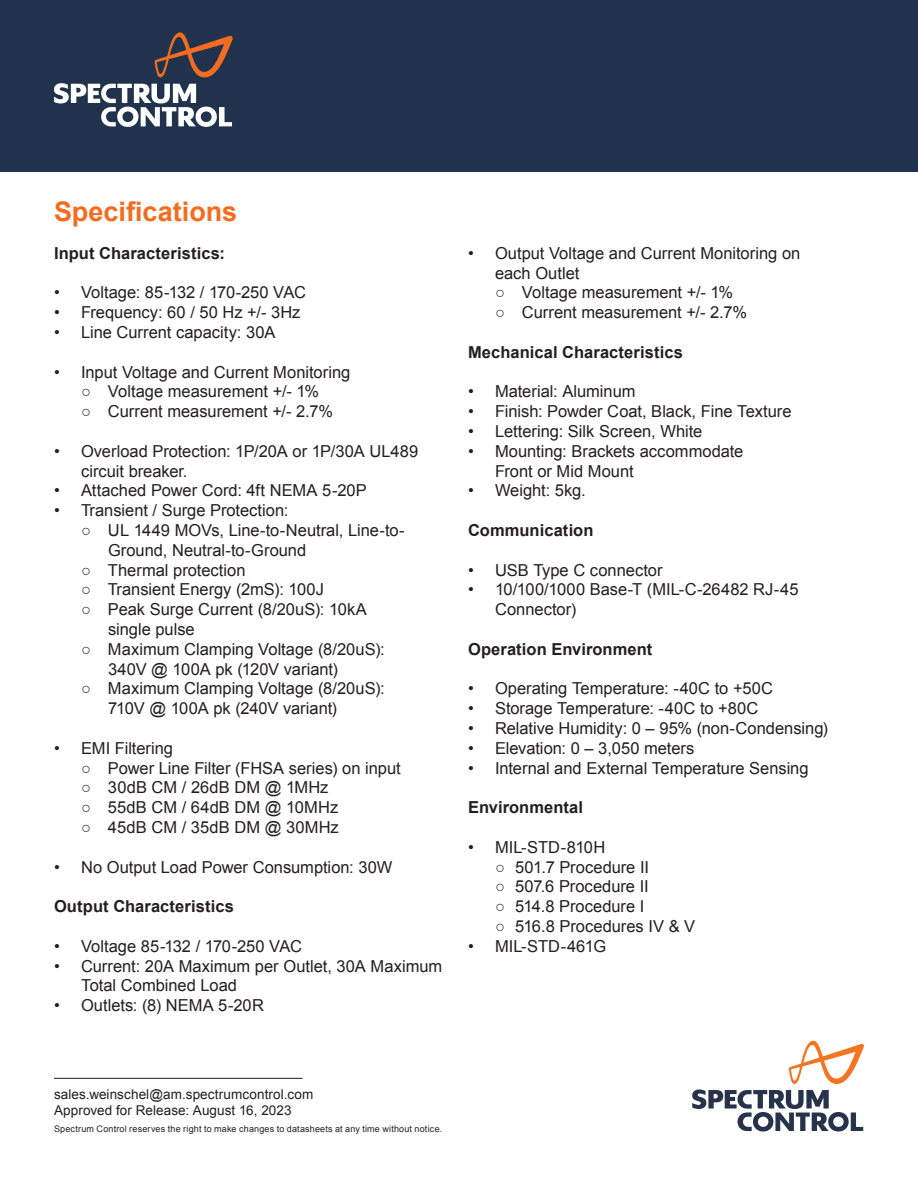
<style>
.page{position:relative;width:918px;height:1188px;background:#fff}
.page>*{position:absolute;margin:0;border:0;box-sizing:border-box;transform-origin:0 0}
.t1{font:700 27px "Arial";color:#f36c21}
.t2{font:16.5px/19.8px "Arial";color:#231f20}
.t3{font:700 16.5px "Arial";letter-spacing:.005em;color:#231f20}
.t4{font:13.5px/16.2px "Arial";letter-spacing:.01em;color:#231f20}
.t5{font:9px "Arial";letter-spacing:.02em;color:#231f20}
</style>
<div class="page">
<div style="left:0;top:0;width:918px;height:172px;background:#21334c"></div>
<svg style="left:155px;top:32px;width:78px;height:45px"></svg>
<svg style="left:54px;top:83px;width:178px;height:44px"></svg>
<hr style="left:54px;top:1078px;width:248px;height:1px;background:#231f20">
<svg style="left:789px;top:1041px;width:75px;height:43px"></svg>
<svg style="left:692px;top:1090px;width:171px;height:42px"></svg>
<p class="t1" style="left:54px;top:193px;width:185px">Specifications</p>
<p class="t3" style="left:54px;top:242px;width:173px">Input Characteristics:</p>
<p class="t2" style="left:54px;top:283px;width:254px">• Voltage: 85-132 / 170-250 VAC</p>
<p class="t2" style="left:54px;top:303px;width:248px">• Frequency: 60 / 50 Hz +/- 3Hz</p>
<p class="t2" style="left:54px;top:322px;width:223px">• Line Current capacity: 30A</p>
<p class="t2" style="left:54px;top:362px;width:298px">• Input Voltage and Current Monitoring</p>
<p class="t2" style="left:81px;top:382px;width:240px">○ Voltage measurement +/- 1%</p>
<p class="t2" style="left:81px;top:402px;width:254px">○ Current measurement +/- 2.7%</p>
<p class="t2" style="left:81px;top:441px;width:339px;text-indent:-27px">• Overload Protection: 1P/20A or 1P/30A UL489 circuit breaker.</p>
<p class="t2" style="left:54px;top:481px;width:314px">• Attached Power Cord: 4ft NEMA 5-20P</p>
<p class="t2" style="left:54px;top:501px;width:236px">• Transient / Surge Protection:</p>
<p class="t2" style="left:108px;top:520px;width:298px;text-indent:-27px">○ UL 1449 MOVs, Line-to-Neutral, Line-to-<br>Ground, Neutral-to-Ground</p>
<p class="t2" style="left:81px;top:560px;width:166px">○ Thermal protection</p>
<p class="t2" style="left:81px;top:580px;width:245px">○ Transient Energy (2mS): 100J</p>
<p class="t2" style="left:108px;top:600px;width:260px;text-indent:-27px">○ Peak Surge Current (8/20uS): 10kA single pulse</p>
<p class="t2" style="left:108px;top:639px;width:278px;text-indent:-27px">○ Maximum Clamping Voltage (8/20uS):<br>340V @ 100A pk (120V variant)</p>
<p class="t2" style="left:108px;top:679px;width:278px;text-indent:-27px">○ Maximum Clamping Voltage (8/20uS):<br>710V @ 100A pk (240V variant)</p>
<p class="t2" style="left:54px;top:738px;width:121px">• EMI Filtering</p>
<p class="t2" style="left:81px;top:758px;width:321px">○ Power Line Filter (FHSA series) on input</p>
<p class="t2" style="left:81px;top:778px;width:249px">○ 30dB CM / 26dB DM @ 1MHz</p>
<p class="t2" style="left:81px;top:798px;width:259px">○ 55dB CM / 64dB DM @ 10MHz</p>
<p class="t2" style="left:81px;top:817px;width:259px">○ 45dB CM / 35dB DM @ 30MHz</p>
<p class="t2" style="left:54px;top:857px;width:340px">• No Output Load Power Consumption: 30W</p>
<p class="t3" style="left:54px;top:895px;width:182px">Output Characteristics</p>
<p class="t2" style="left:54px;top:936px;width:249px">• Voltage 85-132 / 170-250 VAC</p>
<p class="t2" style="left:81px;top:956px;width:363px;text-indent:-27px">• Current: 20A Maximum per Outlet, 30A Maximum<br>Total Combined Load</p>
<p class="t2" style="left:54px;top:996px;width:211px">• Outlets: (8) NEMA 5-20R</p>
<p class="t2" style="left:495px;top:243px;width:307px;text-indent:-27px">• Output Voltage and Current Monitoring on each Outlet</p>
<p class="t2" style="left:495px;top:283px;width:240px">○ Voltage measurement +/- 1%</p>
<p class="t2" style="left:495px;top:303px;width:254px">○ Current measurement +/- 2.7%</p>
<p class="t3" style="left:468px;top:341px;width:217px">Mechanical Characteristics</p>
<p class="t2" style="left:468px;top:382px;width:169px">• Material: Aluminum</p>
<p class="t2" style="left:468px;top:402px;width:325px">• Finish: Powder Coat, Black, Fine Texture</p>
<p class="t2" style="left:468px;top:421px;width:236px">• Lettering: Silk Screen, White</p>
<p class="t2" style="left:495px;top:441px;width:250px;text-indent:-27px">• Mounting: Brackets accommodate<br>Front or Mid Mount</p>
<p class="t2" style="left:468px;top:481px;width:119px">• Weight: 5kg.</p>
<p class="t3" style="left:468px;top:519px;width:127px">Communication</p>
<p class="t2" style="left:468px;top:560px;width:196px">• USB Type C connector</p>
<p class="t2" style="left:495px;top:580px;width:305px;text-indent:-27px">• 10/100/1000 Base-T (MIL-C-26482 RJ-45<br>Connector)</p>
<p class="t3" style="left:468px;top:638px;width:186px">Operation Environment</p>
<p class="t2" style="left:468px;top:679px;width:307px">• Operating Temperature: -40C to +50C</p>
<p class="t2" style="left:468px;top:699px;width:292px">• Storage Temperature: -40C to +80C</p>
<p class="t2" style="left:468px;top:718px;width:362px">• Relative Humidity: 0 – 95% (non-Condensing)</p>
<p class="t2" style="left:468px;top:738px;width:228px">• Elevation: 0 – 3,050 meters</p>
<p class="t2" style="left:468px;top:758px;width:342px">• Internal and External Temperature Sensing</p>
<p class="t3" style="left:468px;top:796px;width:117px">Environmental</p>
<p class="t2" style="left:468px;top:837px;width:139px">• MIL-STD-810H</p>
<p class="t2" style="left:495px;top:857px;width:156px">○ 501.7 Procedure II</p>
<p class="t2" style="left:495px;top:877px;width:155px">○ 507.6 Procedure II</p>
<p class="t2" style="left:495px;top:897px;width:151px">○ 514.8 Procedure I</p>
<p class="t2" style="left:495px;top:916px;width:202px">○ 516.8 Procedures IV &amp; V</p>
<p class="t2" style="left:468px;top:936px;width:140px">• MIL-STD-461G</p>
<p class="t4" style="left:54px;top:1086px;width:261px">sales.weinschel@am.spectrumcontrol.com<br>Approved for Release: August 16, 2023</p>
<p class="t5" style="left:54px;top:1123px;width:390px">Spectrum Control reserves the right to make changes to datasheets at any time without notice.</p>
</div>
